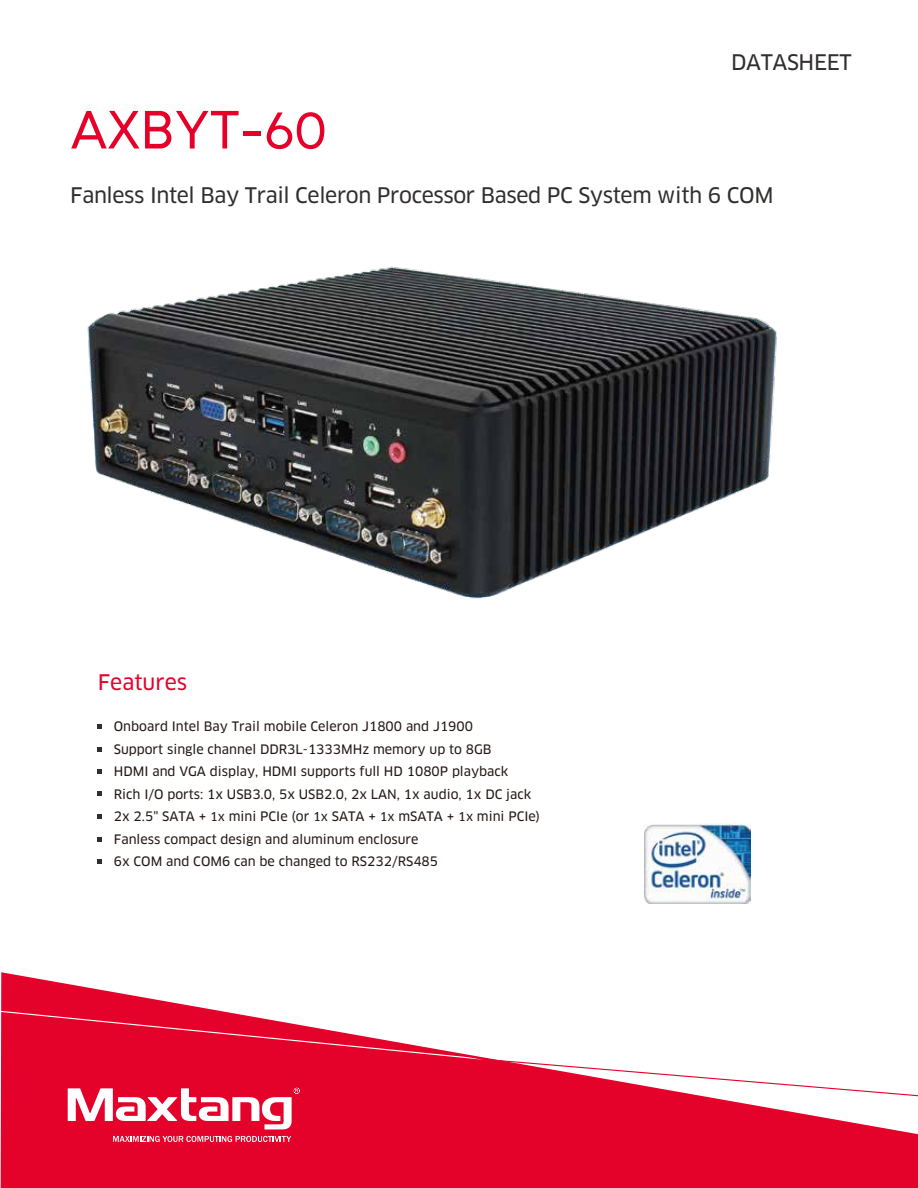
<style>
.page{position:relative;width:918px;height:1188px;background:#fff}
.page>*{position:absolute;margin:0;border:0;box-sizing:border-box;transform-origin:0 0}
.t1{font:53.7px "Mont";color:#e60029}
.t2{font:21px "Clan Pro News";letter-spacing:-.02em;color:#312f2e}
.t3{font:21px "Clan Pro News";color:#e60029}
.t4{font:12.75px/22.5px "Clan Pro News";color:#221815}
.s1{font-size:12px}
</style>
<div class="page">
<svg style="left:1px;top:972px;width:917px;height:216px;fill:#e5022a"></svg>
<svg style="left:4px;top:1018px;width:914px;height:79px"></svg>
<svg style="left:1px;top:1010px;width:486px;height:51px"></svg>
<img style="left:87px;top:266px;width:690px;height:333px">
<svg style="left:68px;top:1088px;width:232px;height:41px"></svg>
<svg style="left:113px;top:1136px;width:178px;height:6px"></svg>
<svg style="left:98px;top:769px;width:4px;height:5px"></svg>
<svg style="left:98px;top:747px;width:4px;height:4px"></svg>
<svg style="left:98px;top:792px;width:4px;height:4px"></svg>
<svg style="left:98px;top:837px;width:4px;height:5px"></svg>
<svg style="left:98px;top:860px;width:4px;height:4px"></svg>
<svg style="left:98px;top:725px;width:4px;height:4px"></svg>
<svg style="left:98px;top:814px;width:4px;height:4px"></svg>
<img style="left:645px;top:823px;width:106px;height:80px">
<h2 class="t2" style="left:731px;top:50px;width:122px">DATASHEET</h2>
<h1 class="t1" style="left:70px;top:95px;width:259px">AXBYT-60</h1>
<h2 class="t2" style="left:70px;top:182px;width:705px">Fanless Intel Bay Trail Celeron Processor Based PC System with 6 COM</h2>
<h2 class="t3" style="left:98px;top:670px;width:91px">Features</h2>
<p class="t4" style="left:114px;top:715px;width:428px">Onboard Intel Bay Trail mobile Celeron J1800 and J1900<br>Support single channel DDR3L-1333MHz memory up to 8GB<br>HDMI and VGA display, HDMI supports full HD 1080P playback<br>Rich I/O ports: 1x USB3.0, 5x USB2.0, 2x LAN, 1x audio, 1x DC jack 2x 2.5" SATA + <span class="s1">1x</span> mini PCIe (or <span class="s1">1x</span> SATA + <span class="s1">1x</span> mSATA + <span class="s1">1x</span> mini PCIe)<br>Fanless compact design and aluminum enclosure<br>6x COM and COM6 can be changed to RS232/RS485</p>
</div>
